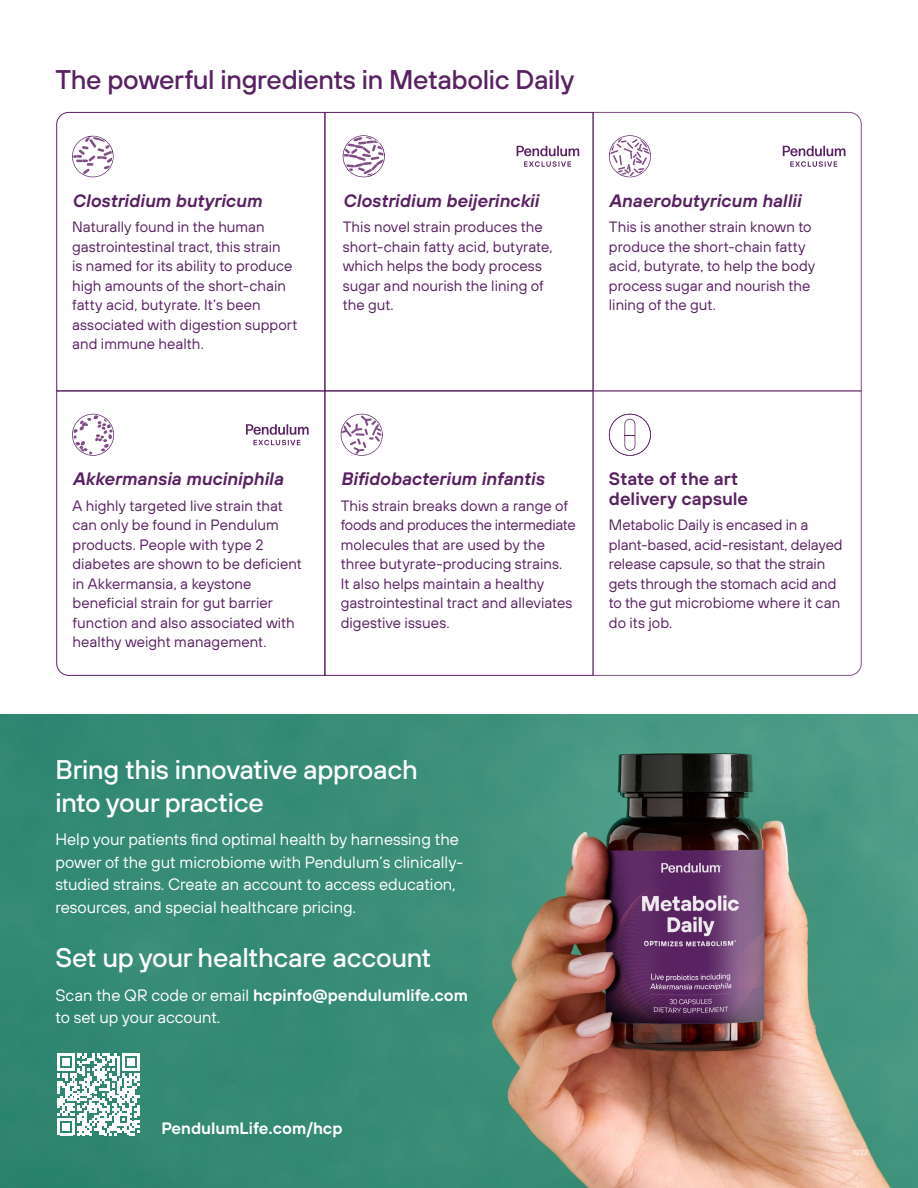
<style>
.page{position:relative;width:918px;height:1188px;background:#fff}
.page>*{position:absolute;margin:0;border:0;box-sizing:border-box;transform-origin:0 0}
.t1{font:500 27px/33px "TT Hoves";letter-spacing:-.01em;color:#fff}
.t2{font:500 27px "TT Hoves";letter-spacing:-.01em;color:#582161}
.t3{font:italic 600 18px "TT Hoves";color:#582161}
.t4{font:600 18px/19.5px "TT Hoves";color:#582161}
.t5{font:16.5px/22.5px "TT Hoves";color:#fff}
.t6{font:600 16.5px "TT Hoves";color:#fff}
.t7{font:15px/19.5px "TT Hoves";color:#582161}
.t8{font:7.5px "TT Hoves";color:#fff}
.s1{font-weight:600}
</style>
<div class="page">
<img style="left:0;top:715px;width:918px;height:473px">
<svg style="left:56px;top:392px;width:269px;height:284px"></svg>
<svg style="left:592px;top:392px;width:270px;height:284px"></svg>
<svg style="left:592px;top:112px;width:270px;height:280px"></svg>
<svg style="left:56px;top:112px;width:270px;height:280px"></svg>
<div style="left:325px;top:112px;width:268px;height:279px;border:1px solid #582161"></div>
<svg style="left:341px;top:414px;width:42px;height:42px"></svg>
<svg style="left:72px;top:136px;width:42px;height:41px"></svg>
<svg style="left:342px;top:135px;width:43px;height:42px"></svg>
<svg style="left:517px;top:146px;width:62px;height:21px"></svg>
<svg style="left:609px;top:135px;width:42px;height:42px"></svg>
<svg style="left:783px;top:146px;width:62px;height:21px"></svg>
<svg style="left:72px;top:414px;width:42px;height:42px"></svg>
<svg style="left:246px;top:424px;width:63px;height:21px"></svg>
<svg style="left:609px;top:414px;width:42px;height:42px"></svg>
<svg style="left:57px;top:1053px;width:82px;height:82px"></svg>
<h1 class="t2" style="left:56px;top:63px;width:520px">The powerful ingredients in Metabolic Daily</h1>
<p class="t3" style="left:72px;top:188px;width:191px">Clostridium butyricum</p>
<p class="t7" style="left:72px;top:217px;width:227px">Naturally found in the human gastrointestinal tract, this strain<br>is named for its ability to produce high amounts of the short-chain fatty acid, butyrate. It’s been associated with digestion support and immune health.</p>
<p class="t3" style="left:343px;top:188px;width:198px">Clostridium beijerinckii</p>
<p class="t7" style="left:343px;top:217px;width:211px">This novel strain produces the short-chain fatty acid, butyrate, which helps the body process sugar and nourish the lining of the gut.</p>
<p class="t3" style="left:609px;top:188px;width:194px">Anaerobutyricum hallii</p>
<p class="t7" style="left:609px;top:217px;width:208px">This is another strain known to produce the short-chain fatty acid, butyrate, to help the body process sugar and nourish the lining of the gut.</p>
<p class="t3" style="left:73px;top:467px;width:212px">Akkermansia muciniphila</p>
<p class="t7" style="left:73px;top:495px;width:231px">A highly targeted live strain that can only be found in Pendulum products. People with type 2 diabetes are shown to be deficient in Akkermansia, a keystone beneficial strain for gut barrier function and also associated with healthy weight management.</p>
<p class="t3" style="left:341px;top:467px;width:205px">Bifidobacterium infantis</p>
<p class="t7" style="left:341px;top:495px;width:237px">This strain breaks down a range of foods and produces the intermediate molecules that are used by the three butyrate-producing strains.<br>It also helps maintain a healthy gastrointestinal tract and alleviates digestive issues.</p>
<p class="t4" style="left:609px;top:469px;width:141px">State of the art delivery capsule</p>
<p class="t7" style="left:609px;top:515px;width:235px">Metabolic Daily is encased in a plant-based, acid-resistant, delayed release capsule, so that the strain gets through the stomach acid and to the gut microbiome where it can do its job.</p>
<h1 class="t1" style="left:56px;top:752px;width:364px">Bring this innovative approach into your practice</h1>
<p class="t5" style="left:56px;top:828px;width:409px">Help your patients find optimal health by harnessing the power of the gut microbiome with Pendulum’s clinically&shy;studied strains. Create an account to access education, resources, and special healthcare pricing.</p>
<h1 class="t1" style="left:56px;top:941px;width:377px">Set up your healthcare account</h1>
<p class="t5" style="left:56px;top:983px;width:414px">Scan the QR code or email <span class="s1">hcpinfo@pendulumlife.com </span>to set up your account.</p>
<p class="t6" style="left:161px;top:1118px;width:183px">PendulumLife.com/hcp</p>
<p class="t8" style="left:852px;top:1148px;width:17px">11/23</p>
</div>
